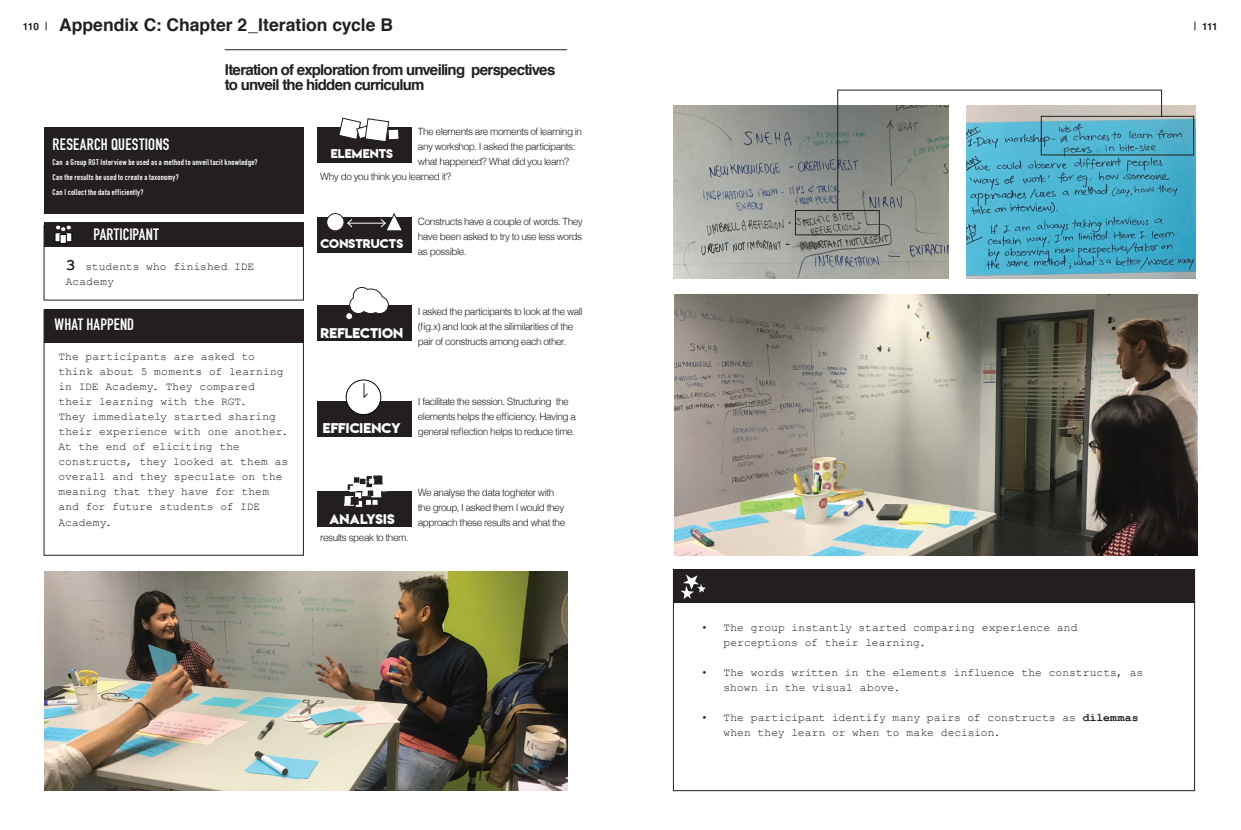
<style>
.page{position:relative;width:1241px;height:830px;background:#fff}
.page>*{position:absolute;margin:0;border:0;box-sizing:border-box;transform-origin:0 0}
.t1{font:700 17.5px "Helvetica";color:#231f20}
.t2{font:700 16.25px "DIN Condensed";letter-spacing:.015em;color:#fff}
.t3{font:700 15px/15px "Helvetica";letter-spacing:-.05em;color:#231f20}
.t4{font:12.5px "Lemon Milkbold";color:#fff}
.t5{font:11.25px/15px "Courier New";letter-spacing:.005em;color:#231f20}
.t6{font:11.25px "Lemon Milkbold";letter-spacing:.01em;color:#fff}
.t7{font:300 10px/15px "Helvetica";letter-spacing:-.045em;color:#231f20}
.t8{font:700 10px "Helvetica";letter-spacing:-.055em;color:#231f20}
.t9{font:700 8.12px/15px "DIN Condensed";letter-spacing:.035em;color:#fff}
.s1{font-weight:700;font-size:16.25px}
.s2{font-weight:700}
</style>
<div class="page">
<img style="left:44px;top:571px;width:523px;height:219px">
<div style="left:44px;top:309px;width:260px;height:246px;border:1px solid #231f20"></div>
<div style="left:44px;top:222px;width:260px;height:24px;background:#231f20"></div>
<div style="left:44px;top:309px;width:260px;height:34px;background:#231f20"></div>
<div style="left:65px;top:232px;width:7px;height:10px;background:#fff;border:1px solid #000"></div>
<svg style="left:55px;top:232px;width:7px;height:10px"></svg>
<div style="left:60px;top:234px;width:7px;height:10px;background:#fff;border:1px solid #000"></div>
<svg style="left:55px;top:225px;width:17px;height:6px"></svg>
<div style="left:44px;top:127px;width:260px;height:86px;background:#231f20"></div>
<hr style="left:225px;top:49px;width:342px;height:1px;background:#231f20">
<div style="left:316px;top:127px;width:95px;height:35px;background:#231f20"></div>
<svg style="left:339px;top:118px;width:60px;height:24px"></svg>
<div style="left:316px;top:305px;width:95px;height:35px;background:#231f20"></div>
<div style="left:346px;top:312px;width:6px;height:7px;background:#fff;border-radius:50%"></div>
<div style="left:345px;top:312px;width:8px;height:7px;border:1px solid #231f20;border-radius:50%"></div>
<svg style="left:349px;top:287px;width:40px;height:27px"></svg>
<div style="left:316px;top:217px;width:95px;height:35px;background:#231f20"></div>
<div style="left:327px;top:213px;width:17px;height:18px;background:#fff;border-radius:50%"></div>
<div style="left:326px;top:213px;width:18px;height:18px;border:1px solid #231f20;border-radius:50%"></div>
<hr style="left:348px;top:223px;width:37px;height:1px;background:#fff">
<svg style="left:347px;top:219px;width:5px;height:8px"></svg>
<svg style="left:380px;top:213px;width:22px;height:18px"></svg>
<div style="left:316px;top:400px;width:95px;height:36px;background:#231f20"></div>
<div style="left:346px;top:380px;width:35px;height:34px;background:#fff;border-radius:50%"></div>
<div style="left:345px;top:379px;width:36px;height:36px;border:1px solid #000;border-radius:50%"></div>
<svg style="left:363px;top:383px;width:5px;height:15px"></svg>
<div style="left:316px;top:491px;width:95px;height:35px;background:#231f20"></div>
<svg style="left:344px;top:475px;width:43px;height:31px"></svg>
<img style="left:966px;top:105px;width:228px;height:174px">
<img style="left:673px;top:105px;width:275px;height:174px">
<div style="left:673px;top:569px;width:521px;height:33px;background:#231f20"></div>
<svg style="left:680px;top:574px;width:26px;height:24px"></svg>
<img style="left:674px;top:295px;width:522px;height:260px">
<svg style="left:794px;top:89px;width:399px;height:146px;background:#7faab4"></svg>
<h1 class="t1" style="left:59px;top:10px;width:335px">Appendix C: Chapter 2_Iteration cycle B</h1>
<p class="t8" style="left:23px;top:18px;width:18px">110</p>
<p class="t8" style="left:1201px;top:18px;width:17px">111</p>
<h3 class="t3" style="left:225px;top:62px;width:332px">Iteration of exploration from unveiling perspectives to unveil the hidden curriculum</h3>
<h2 class="t2" style="left:53px;top:133px;width:118px">RESEARCH QUESTIONS</h2>
<p class="t9" style="left:53px;top:155px;width:206px">Can a Group RGT Interview be used as a method to unveil tacit knowledge?<br>Can the results be used to create a taxonomy?<br>Can I collect the data efficiently?</p>
<h2 class="t2" style="left:93px;top:223px;width:67px">PARTICIPANT</h2>
<p class="t5" style="left:66px;top:259px;width:190px"><span class="s1">3</span> students who finished IDE<br>Academy</p>
<h2 class="t2" style="left:55px;top:313px;width:81px">WHAT HAPPEND</h2>
<p class="t5" style="left:58px;top:349px;width:231px">The participants are asked to think about 5 moments of learning in IDE Academy. They compared their learning with the RGT.<br>They immediately started sharing their experience with one another.<br>At the end of eliciting the constructs, they looked at them as overall and they speculate on the meaning that they have for them and for future students of IDE<br>Academy.</p>
<p class="t7" style="left:418px;top:123px;width:166px">The elements are moments of learning in</p>
<p class="t7" style="left:418px;top:138px;width:159px">any workshop. I asked the participants:</p>
<p class="t7" style="left:418px;top:153px;width:153px">what happened? What did you learn?</p>
<p class="t7" style="left:320px;top:168px;width:132px">Why do you think you learned it?</p>
<p class="t7" style="left:418px;top:213px;width:166px;text-align:justify">Constructs have a couple of words. They have been asked to try to use less words as possible.</p>
<p class="t6" style="left:330px;top:145px;width:64px">ELEMENTS</p>
<p class="t6" style="left:320px;top:236px;width:84px">CONSTRUCTS</p>
<p class="t4" style="left:320px;top:323px;width:84px">REFLECTION</p>
<p class="t7" style="left:418px;top:303px;width:166px">I asked the participants to look at the wall (fig.x) and look at the silimilarities of the pair of constructs among each other.</p>
<p class="t4" style="left:323px;top:419px;width:80px">EFFICIENCY</p>
<p class="t7" style="left:418px;top:393px;width:160px">I facilitate the session. Structuring the elements helps the efficiency. Having a general reflection helps to reduce time.</p>
<p class="t4" style="left:329px;top:509px;width:67px">ANALYSIS</p>
<p class="t7" style="left:320px;top:528px;width:90px">results speak to them.</p>
<p class="t7" style="left:418px;top:483px;width:149px">We analyse the data togheter with the group, I asked them I would they approach these results and what the</p>
<p class="t5" style="left:723px;top:619px;width:355px;text-indent:-22px">• The group instantly started comparing experience and perceptions of their learning.</p>
<p class="t5" style="left:723px;top:664px;width:421px;text-indent:-22px">• The words written in the elements influence the constructs, as shown in the visual above.</p>
<p class="t5" style="left:723px;top:709px;width:416px;text-indent:-22px">• The participant identify many pairs of constructs as <span class="s2">dilemmas </span>when they learn or when to make decision.</p>
</div>
